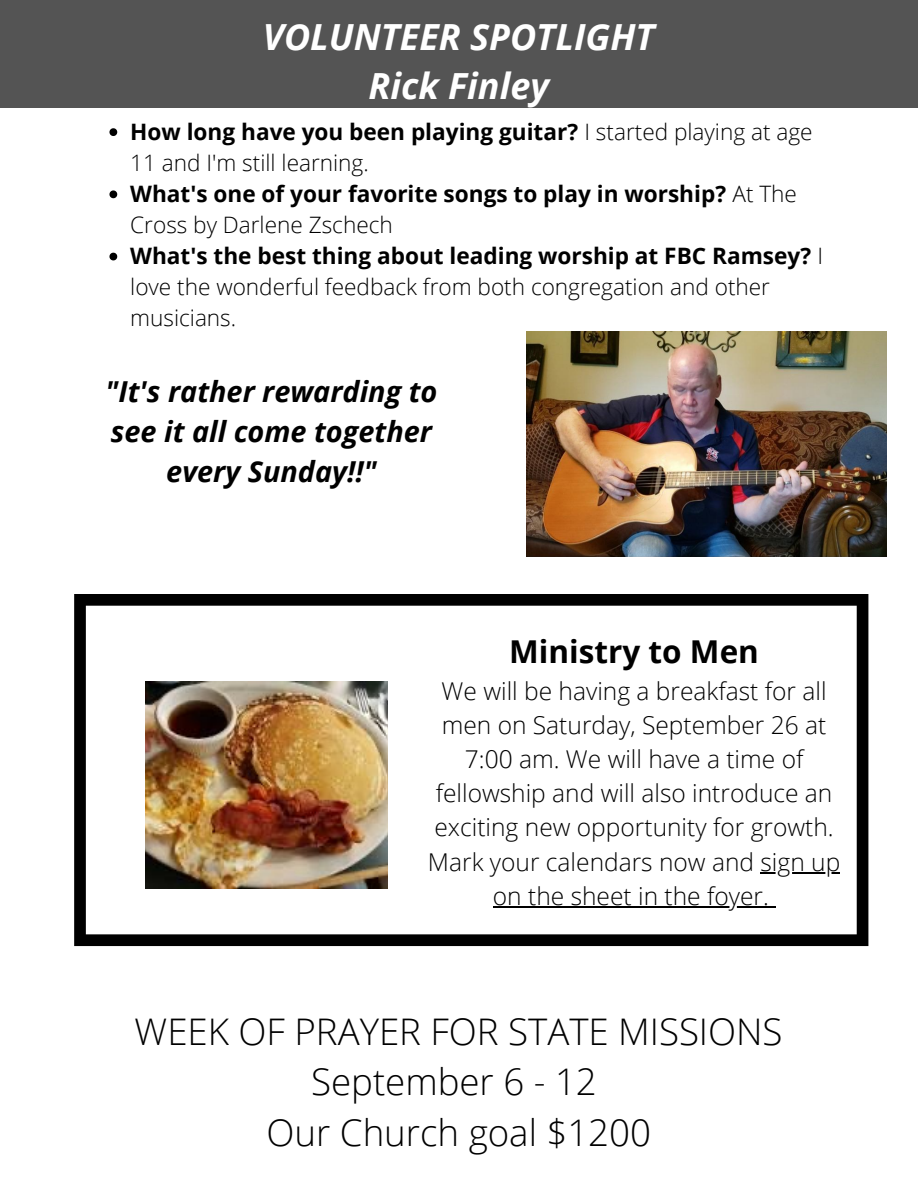
<style>
.page{position:relative;width:918px;height:1188px;background:#fff}
.page>*{position:absolute;margin:0;border:0;box-sizing:border-box;transform-origin:0 0}
.t1{font:300 36.75px/50.4px "Open Sans";color:#000;text-align:center}
.t2{font:italic 700 36px/49.5px "Open Sans";color:#fff;text-align:center}
.t3{font:700 31.5px "Open Sans";color:#000}
.t4{font:italic 700 28.8px/39.8px "Open Sans";color:#000;text-align:center}
.t5{font:300 24.6px/34px "Open Sans";color:#000;text-align:center}
.t6{font:300 22.65px/31px "Open Sans";color:#000}
.s1{font-weight:700}
</style>
<div class="page">
<div style="left:0;top:0;width:918px;height:107px;background:#545454"></div>
<img style="left:527px;top:331px;width:360px;height:225px">
<svg style="left:74px;top:594px;width:794px;height:352px"></svg>
<svg style="left:109px;top:128px;width:8px;height:8px"></svg>
<svg style="left:109px;top:190px;width:8px;height:8px"></svg>
<svg style="left:109px;top:253px;width:8px;height:7px"></svg>
<hr style="left:761px;top:872px;width:79px;height:2px;background:#000">
<hr style="left:493px;top:906px;width:276px;height:2px;background:#000">
<svg style="left:769px;top:906px;width:6px;height:2px"></svg>
<img style="left:146px;top:681px;width:241px;height:207px">
<h2 class="t2" style="left:263px;top:11px;width:393px">VOLUNTEER SPOTLIGHT<br>Rick Finley</h2>
<p class="t6" style="left:130px;top:115px;width:695px"><span class="s1">How long have you been playing guitar?</span> I started playing at age 11 and I'm still learning.<br><span class="s1">What's one of your favorite songs to play in worship?</span> At The Cross by Darlene Zschech<br><span class="s1">What's the best thing about leading worship at FBC Ramsey?</span> I love the wonderful feedback from both congregation and other musicians.</p>
<p class="t4" style="left:105px;top:371px;width:334px">"It's rather rewarding to see it all come together every Sunday!!"</p>
<h3 class="t3" style="left:509px;top:630px;width:251px">Ministry to Men</h3>
<p class="t5" style="left:428px;top:673px;width:414px">We will be having a breakfast for all men on Saturday, September 26 at<br>7:00 am. We will have a time of fellowship and will also introduce an exciting new opportunity for growth.<br>Mark your calendars now and sign up on the sheet in the foyer.</p>
<h1 class="t1" style="left:135px;top:1005px;width:649px">WEEK OF PRAYER FOR STATE MISSIONS<br>September 6 - 12<br>Our Church goal $1200</h1>
</div>
